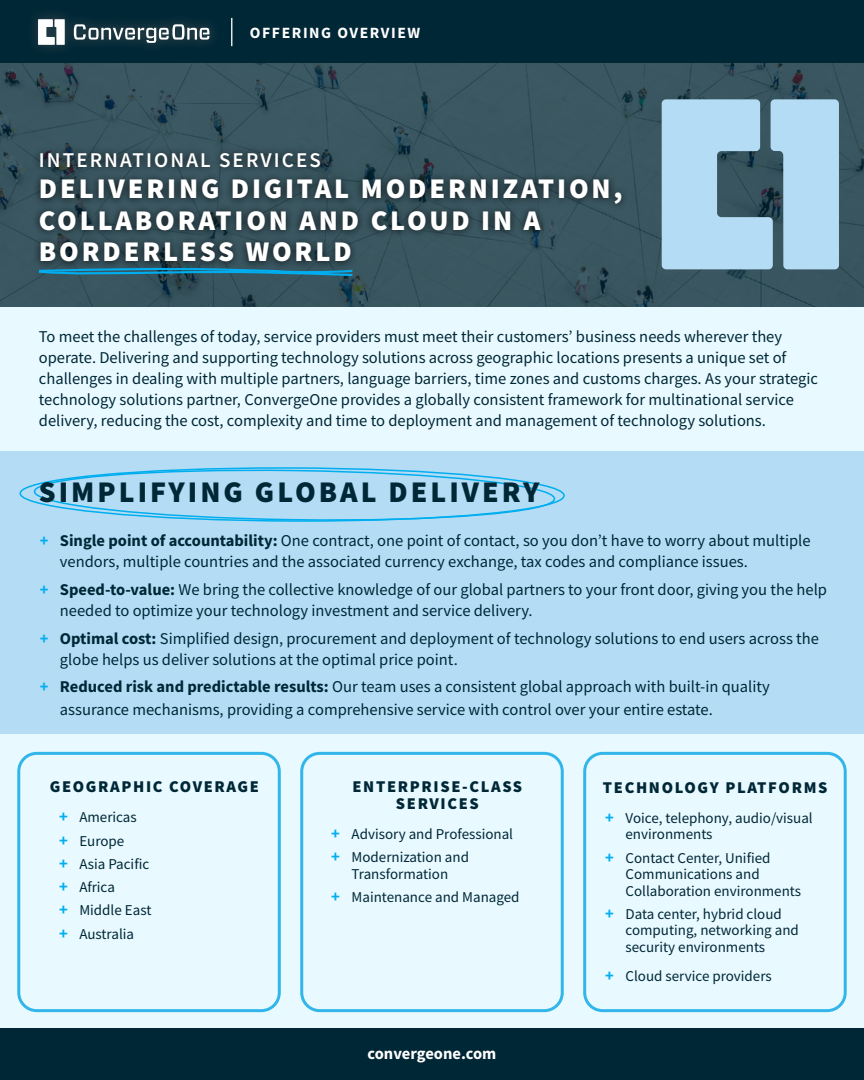
<style>
.page{position:relative;width:864px;height:1080px;background:#fff}
.page>*{position:absolute;margin:0;border:0;box-sizing:border-box;transform-origin:0 0}
.t1{font:900 30px "Source Sans Pro";letter-spacing:.1em;color:#002736}
.t2{font:900 28.5px/31.5px "Source Sans Pro";letter-spacing:.1em;color:#fff}
.t3{font:600 21px "Source Sans Pro";letter-spacing:.1em;color:#fff}
.t4{font:16.5px/21px "Source Sans Pro";color:#002736}
.t5{font:900 16.5px/16.5px "Source Sans Pro";letter-spacing:.1em;color:#002736;text-align:center}
.t6{font:700 16.5px "Source Sans Pro";color:#fff}
.t7{font:700 15.6px "Source Sans Pro";letter-spacing:.1em;color:#fff}
.t8{font:15px/23.2px "Source Sans Pro";color:#002736}
.s1{font-weight:700;color:#00aeef}
.s2{font-weight:700}
.s3{font-weight:700;font-size:16.5px;color:#00aeef}
</style>
<div class="page">
<div style="left:0;top:1px;width:864px;height:1079px;background:#e8f9ff"></div>
<div style="left:0;top:1028px;width:864px;height:52px;background:#002736"></div>
<div style="left:583px;top:752px;width:264px;height:260px;border:3px solid #32b6ea;border-radius:18px"></div>
<svg style="left:0;top:63px;width:864px;height:244px;background:#38555f"></svg>
<svg style="left:37px;top:270px;width:318px;height:11px;background:#266a83"></svg>
<div style="left:0;top:451px;width:864px;height:283px;background:#b4dcf5"></div>
<div style="left:0;top:0;width:864px;height:63px;background:#002736"></div>
<div style="left:25px;top:6px;width:197px;height:51px;background:#5a5a5b;opacity:.43"></div>
<svg style="left:74px;top:24px;width:135px;height:19px"></svg>
<svg style="left:38px;top:19px;width:27px;height:26px"></svg>
<svg style="left:231px;top:18px;width:1px;height:28px"></svg>
<div style="left:32px;top:145px;width:597px;height:125px;background:#000;opacity:.75"></div>
<svg style="left:662px;top:99px;width:177px;height:170px;background:#9cc2d8"></svg>
<div style="left:17px;top:752px;width:264px;height:260px;border:3px solid #32b6ea;border-radius:18px"></div>
<div style="left:300px;top:752px;width:264px;height:260px;border:3px solid #32b6ea;border-radius:18px"></div>
<svg style="left:19px;top:467px;width:546px;height:55px"></svg>
<p class="t7" style="left:250px;top:22px;width:172px">OFFERING OVERVIEW</p>
<p class="t3" style="left:39px;top:146px;width:284px">INTERNATIONAL SERVICES</p>
<h2 class="t2" style="left:39px;top:173px;width:585px">DELIVERING DIGITAL MODERNIZATION,<br>COLLABORATION AND CLOUD IN A<br>BORDERLESS WORLD</h2>
<p class="t4" style="left:39px;top:326px;width:781px">To meet the challenges of today, service providers must meet their customers’ business needs wherever they operate. Delivering and supporting technology solutions across geographic locations presents a unique set of challenges in dealing with multiple partners, language barriers, time zones and customs charges. As your strategic technology solutions partner, ConvergeOne provides a globally consistent framework for multinational service delivery, reducing the cost, complexity and time to deployment and management of technology solutions.</p>
<h1 class="t1" style="left:39px;top:472px;width:502px">SIMPLIFYING GLOBAL DELIVERY</h1>
<p class="t4" style="left:60px;top:530px;width:752px;text-indent:-20px"><span class="s1">+</span> <span class="s2">Single point of accountability:</span> One contract, one point of contact, so you don’t have to worry about multiple vendors, multiple countries and the associated currency exchange, tax codes and compliance issues.</p>
<p class="t4" style="left:60px;top:579px;width:769px;text-indent:-20px"><span class="s1">+</span> <span class="s2">Speed-to-value:</span> We bring the collective knowledge of our global partners to your front door, giving you the help needed to optimize your technology investment and service delivery.</p>
<p class="t4" style="left:60px;top:628px;width:761px;text-indent:-20px"><span class="s1">+</span> <span class="s2">Optimal cost:</span> Simplified design, procurement and deployment of technology solutions to end users across the globe helps us deliver solutions at the optimal price point.</p>
<p class="t4" style="left:60px;top:676px;width:711px;line-height:22.5px;text-indent:-20px"><span class="s1">+</span> <span class="s2">Reduced risk and predictable results:</span> Our team uses a consistent global approach with built-in quality assurance mechanisms, providing a comprehensive service with control over your entire estate.</p>
<p class="t5" style="left:50px;top:778px;width:211px">GEOGRAPHIC COVERAGE</p>
<p class="t8" style="left:59px;top:806px;width:94px"><span class="s3">+</span> Americas<br><span class="s3">+</span> Europe<br><span class="s3">+</span> Asia Pacific <span class="s3">+</span> Africa<br><span class="s3">+</span> Middle East <span class="s3">+</span> Australia</p>
<p class="t5" style="left:353px;top:778px;width:171px">ENTERPRISE-CLASS<br>SERVICES</p>
<p class="t8" style="left:331px;top:822px;width:183px"><span class="s3">+</span> Advisory and Professional <span class="s3">+</span> Modernization and</p>
<p class="t8" style="left:331px;top:862px;width:190px;text-indent:20px">Transformation<br><span class="s3">+</span> Maintenance and Managed</p>
<p class="t6" style="left:368px;top:1042px;width:130px">convergeone.com</p>
<p class="t5" style="left:603px;top:779px;width:226px">TECHNOLOGY PLATFORMS</p>
<p class="t8" style="left:626px;top:810px;width:189px;line-height:16.5px;text-indent:-20px"><span class="s3">+</span> Voice, telephony, audio/visual environments</p>
<p class="t8" style="left:626px;top:849px;width:177px;line-height:16.5px;text-indent:-20px"><span class="s3">+</span> Contact Center, Unified<br>Communications and<br>Collaboration environments</p>
<p class="t8" style="left:626px;top:906px;width:175px;line-height:16.5px;text-indent:-20px"><span class="s3">+</span> Data center, hybrid cloud computing, networking and security environments</p>
<p class="t8" style="left:605px;top:965px;width:168px"><span class="s3">+</span> Cloud service providers</p>
</div>
